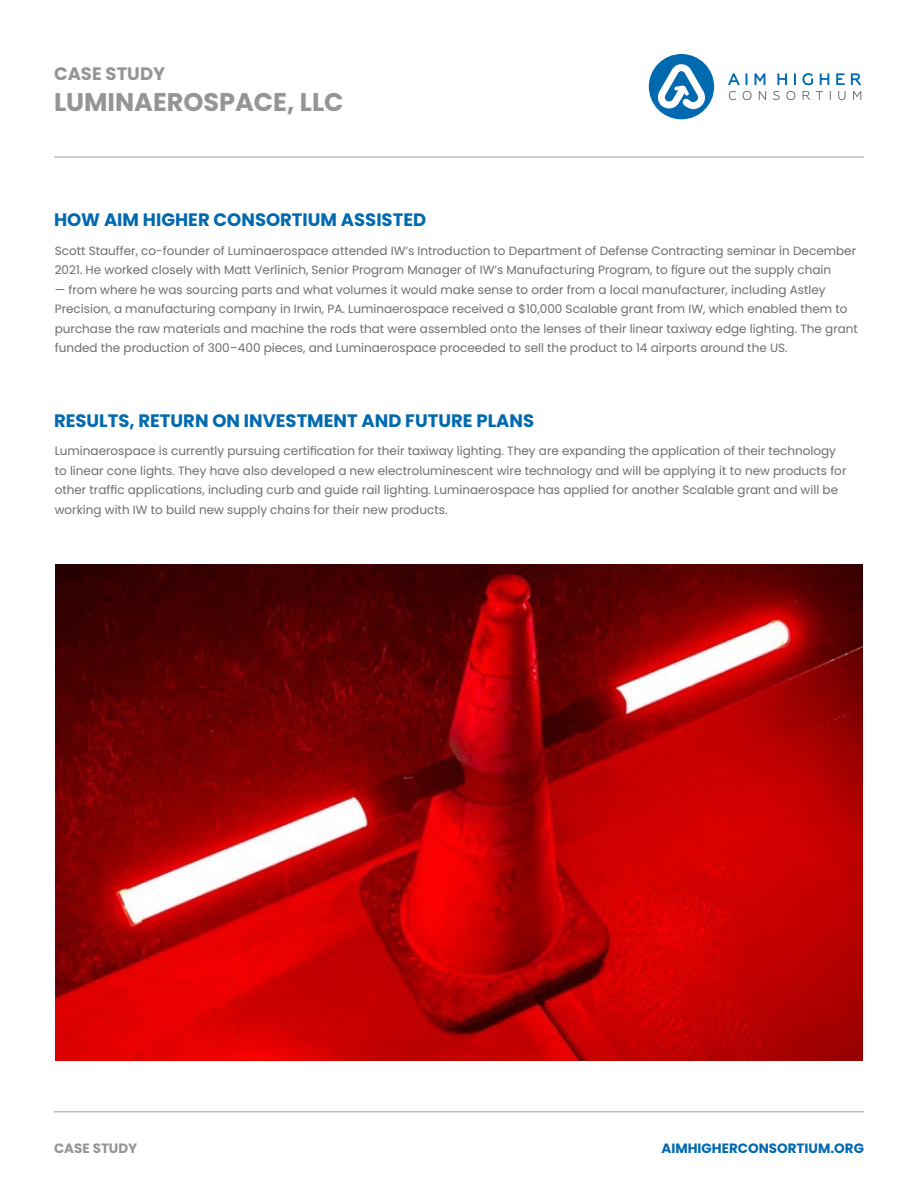
<style>
.page{position:relative;width:918px;height:1188px;background:#fff}
.page>*{position:absolute;margin:0;border:0;box-sizing:border-box;transform-origin:0 0}
.t1{font:700 25.5px "Poppins";color:#939598}
.Heading_1{font:700 18px "Poppins";color:#0069b0}
.t2{font:700 18px "Poppins";color:#939598}
.t3{font:700 13.5px "Poppins";color:#0069b0}
.t4{font:700 13.5px "Poppins";color:#939598}
.No_Spacing{font:12px/19.5px "Poppins";color:#6c6d70}
</style>
<div class="page">
<svg style="left:728px;top:73px;width:12px;height:12px"></svg>
<svg style="left:746px;top:73px;width:1px;height:12px"></svg>
<svg style="left:755px;top:73px;width:10px;height:12px"></svg>
<svg style="left:777px;top:73px;width:10px;height:12px"></svg>
<svg style="left:794px;top:73px;width:2px;height:12px"></svg>
<svg style="left:803px;top:73px;width:10px;height:12px"></svg>
<svg style="left:820px;top:73px;width:9px;height:12px"></svg>
<svg style="left:836px;top:73px;width:9px;height:12px"></svg>
<svg style="left:851px;top:73px;width:11px;height:12px"></svg>
<svg style="left:729px;top:91px;width:7px;height:9px"></svg>
<svg style="left:743px;top:91px;width:9px;height:9px"></svg>
<svg style="left:759px;top:91px;width:7px;height:9px"></svg>
<svg style="left:773px;top:91px;width:7px;height:9px"></svg>
<svg style="left:786px;top:91px;width:9px;height:9px"></svg>
<svg style="left:803px;top:91px;width:7px;height:9px"></svg>
<svg style="left:816px;top:91px;width:7px;height:9px"></svg>
<svg style="left:838px;top:91px;width:8px;height:9px"></svg>
<svg style="left:853px;top:91px;width:8px;height:9px"></svg>
<svg style="left:649px;top:54px;width:65px;height:65px"></svg>
<hr style="left:54px;top:156px;width:810px;height:2px;background:#bcbdc0">
<hr style="left:54px;top:1111px;width:810px;height:1px;background:#bcbdc0">
<img style="left:56px;top:564px;width:806px;height:497px">
<p class="t2" style="left:54px;top:64px;width:113px">CASE STUDY</p>
<p class="t1" style="left:54px;top:87px;width:291px">LUMINAEROSPACE, LLC</p>
<p class="Heading_1" style="left:54px;top:210px;width:374px">HOW AIM HIGHER CONSORTIUM ASSISTED</p>
<p class="No_Spacing" style="left:55px;top:241px;width:803px">Scott Stauffer, co-founder of Luminaerospace attended IW’s Introduction to Department of Defense Contracting seminar in December<br>2021. He worked closely with Matt Verlinich, Senior Program Manager of IW’s Manufacturing Program, to figure out the supply chain</p>
<p class="No_Spacing" style="left:55px;top:280px;width:805px">— from where he was sourcing parts and what volumes it would make sense to order from a local manufacturer, including Astley Precision, a manufacturing company in Irwin, PA. Luminaerospace received a $10,000 Scalable grant from IW, which enabled them to purchase the raw materials and machine the rods that were assembled onto the lenses of their linear taxiway edge lighting. The grant funded the production of 300–400 pieces, and Luminaerospace proceeded to sell the product to 14 airports around the US.</p>
<p class="Heading_1" style="left:54px;top:410px;width:482px">RESULTS, RETURN ON INVESTMENT AND FUTURE PLANS</p>
<p class="No_Spacing" style="left:55px;top:441px;width:793px">Luminaerospace is currently pursuing certification for their taxiway lighting. They are expanding the application of their technology to linear cone lights. They have also developed a new electroluminescent wire technology and will be applying it to new products for other traffic applications, including curb and guide rail lighting. Luminaerospace has applied for another Scalable grant and will be working with IW to build new supply chains for their new products.</p>
<p class="t4" style="left:54px;top:1140px;width:85px">CASE STUDY</p>
<p class="t3" style="left:661px;top:1140px;width:204px">AIMHIGHERCONSORTIUM.ORG</p>
</div>
